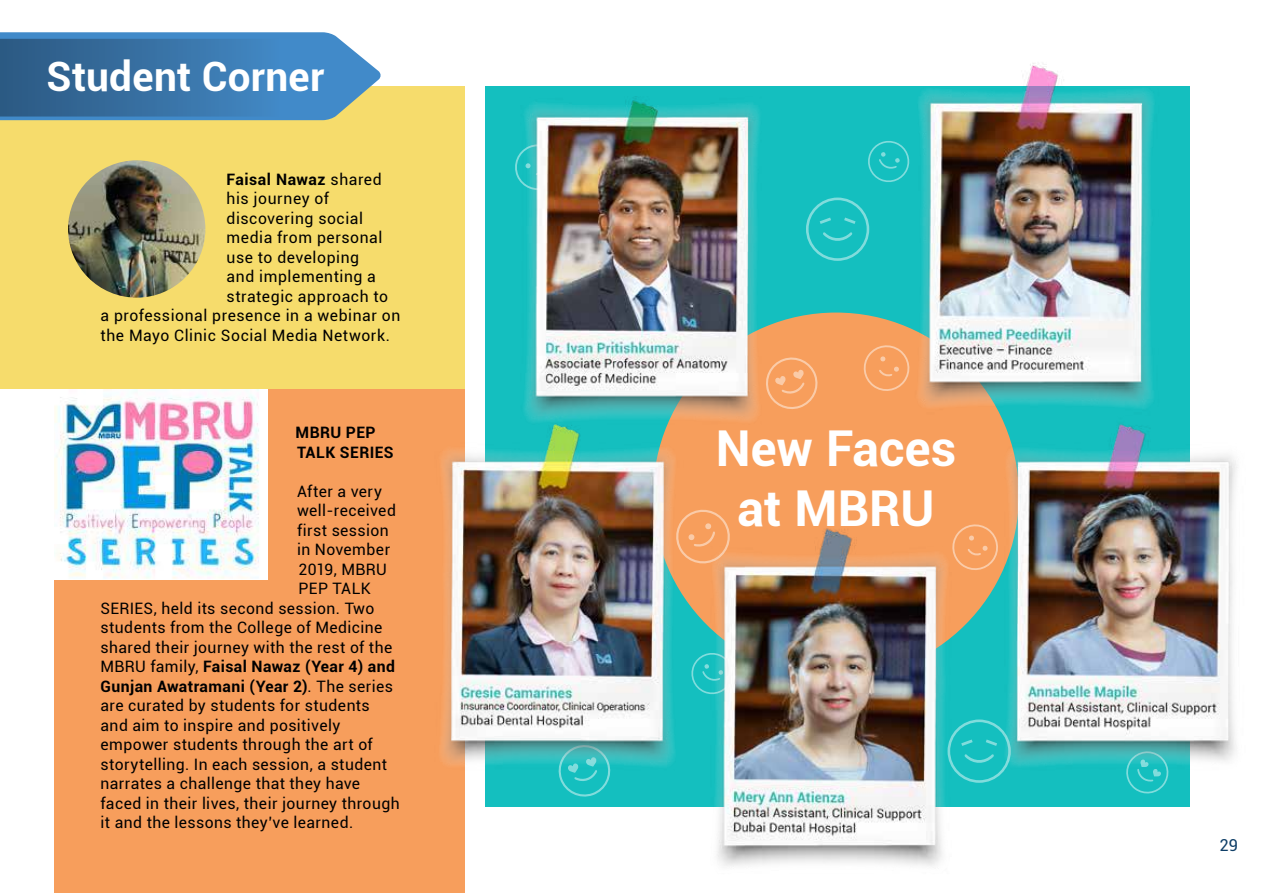
<style>
.page{position:relative;width:1263px;height:893px;background:#fff}
.page>*{position:absolute;margin:0;border:0;box-sizing:border-box;transform-origin:0 0}
.t1{font:700 49.5px/59.4px "Roboto";color:#fff;text-align:center}
.t2{font:700 40.5px "Roboto";letter-spacing:.01em;color:#fff}
.t3{font:16.5px "Roboto";color:#0e3e67}
.t4{font:15.75px "Roboto";letter-spacing:.025em;color:#000}
.t5{font:700 15.75px/19.5px "Roboto";letter-spacing:.025em;color:#000}
.s1{font-weight:400}
</style>
<div class="page">
<div style="left:0;top:86px;width:465px;height:303px;background:#f6dc6c"></div>
<div style="left:54px;top:389px;width:411px;height:504px;background:#f79e5c"></div>
<svg style="left:0;top:32px;width:381px;height:89px;background:#4880ae"></svg>
<img style="left:54px;top:389px;width:214px;height:190px">
<img style="left:68px;top:160px;width:137px;height:138px;border-radius:69px">
<img style="left:440px;top:63px;width:797px;height:804px">
<h2 class="t2" style="left:47px;top:48px;width:279px">Student Corner</h2>
<p class="t5" style="left:227px;top:169px;width:157px">Faisal Nawaz <span class="s1">shared</span></p>
<p class="t4" style="left:227px;top:187px;width:104px">his journey of</p>
<p class="t4" style="left:227px;top:207px;width:138px">discovering social</p>
<p class="t4" style="left:227px;top:226px;width:157px">media from personal</p>
<p class="t4" style="left:227px;top:246px;width:134px">use to developing</p>
<p class="t4" style="left:227px;top:265px;width:151px">and implementing a</p>
<p class="t4" style="left:227px;top:285px;width:163px">strategic approach to</p>
<p class="t4" style="left:101px;top:304px;width:301px">a professional presence in a webinar on</p>
<p class="t4" style="left:101px;top:324px;width:291px">the Mayo Clinic Social Media Network.</p>
<p class="t5" style="left:296px;top:422px;width:100px">MBRU PEP<br>TALK SERIES</p>
<p class="t4" style="left:297px;top:480px;width:86px">After a very</p>
<p class="t4" style="left:297px;top:500px;width:100px">well-received</p>
<p class="t4" style="left:297px;top:519px;width:93px">first session</p>
<p class="t4" style="left:297px;top:539px;width:95px">in November</p>
<p class="t4" style="left:299px;top:558px;width:90px">2019, MBRU</p>
<p class="t4" style="left:299px;top:578px;width:74px">PEP TALK</p>
<p class="t4" style="left:101px;top:597px;width:275px">SERIES, held its second session. Two</p>
<p class="t4" style="left:101px;top:617px;width:283px">students from the College of Medicine</p>
<p class="t4" style="left:101px;top:636px;width:293px">shared their journey with the rest of the</p>
<p class="t5" style="left:101px;top:656px;width:296px"><span class="s1">MBRU family,</span> Faisal Nawaz (Year 4) and</p>
<p class="t5" style="left:101px;top:676px;width:294px">Gunjan Awatramani (Year <span class="s1">.</span>)2 <span class="s1">The series</span></p>
<p class="t4" style="left:101px;top:695px;width:271px">are curated by students for students</p>
<p class="t4" style="left:101px;top:714px;width:241px">and aim to inspire and positively</p>
<p class="t4" style="left:101px;top:734px;width:274px">empower students through the art of</p>
<p class="t4" style="left:101px;top:753px;width:288px">storytelling In. each session a, student</p>
<p class="t4" style="left:101px;top:773px;width:261px">narrates a challenge that they have</p>
<p class="t4" style="left:101px;top:792px;width:301px">faced in their lives, their journey through</p>
<p class="t4" style="left:101px;top:812px;width:254px">it and the lessons they’ve learned.</p>
<h1 class="t1" style="left:716px;top:417px;width:242px">New Faces at MBRU</h1>
<p class="t3" style="left:1219px;top:834px;width:20px">29</p>
</div>
